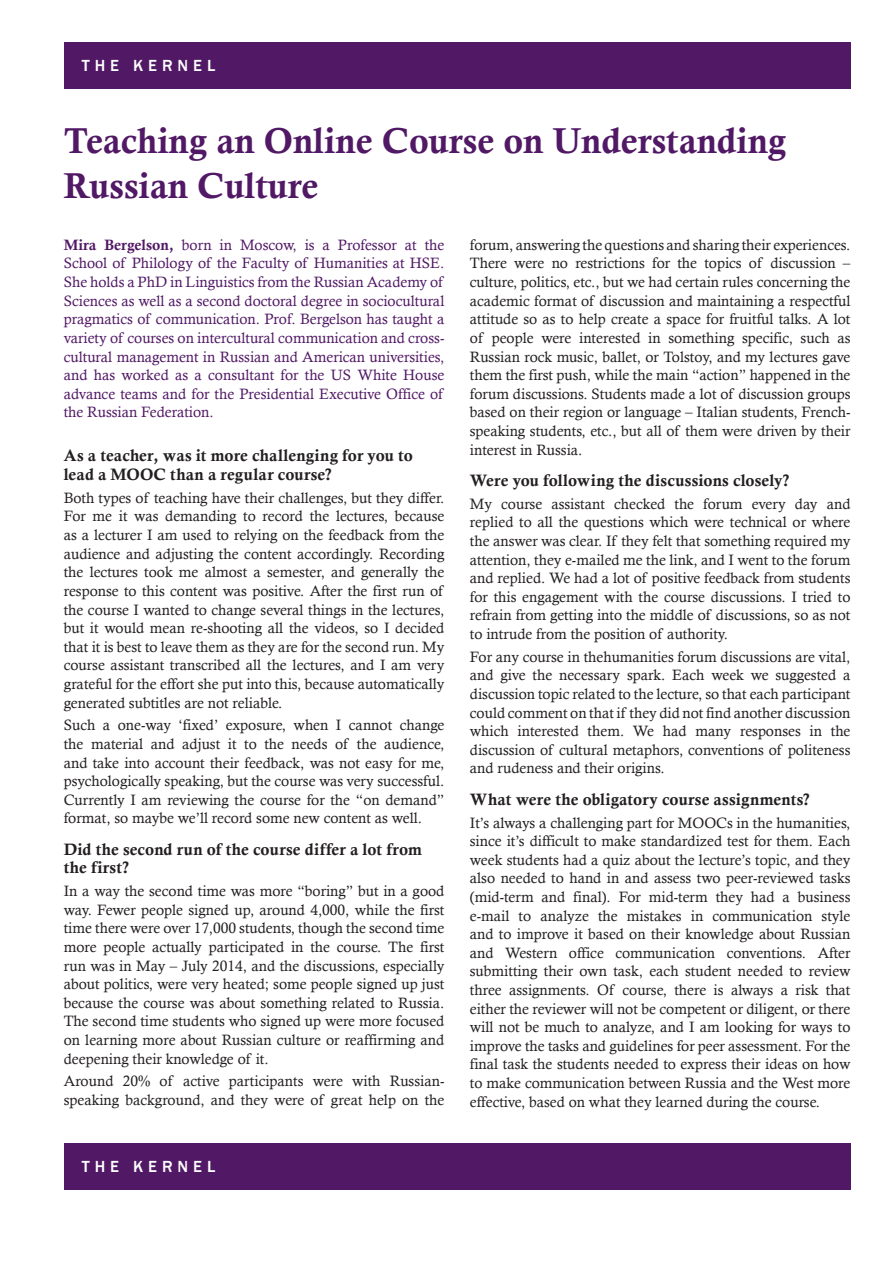
<style>
.page{position:relative;width:893px;height:1263px;background:#fff}
.page>*{position:absolute;margin:0;border:0;box-sizing:border-box;transform-origin:0 0}
.заголовок{font:36px/45px "Calis MT Bol";color:#511865}
.подподзаголовок{font:16.5px/18.6px "Calis MT Bol";letter-spacing:.005em;color:#231f20}
.t1{font:500 16.5px "Franklin Gothic";letter-spacing:.3em;color:#fff}
.текст{font:15px/18.6px "Calisto";color:#231f20;text-align:justify}
.текст-2{font:15px/18.6px "Calisto";color:#511865;text-align:justify}
.s1{font-family:"Calis MT Bol"}
</style>
<div class="page">
<div style="left:64px;top:43px;width:786px;height:46px;background:#511865"></div>
<div style="left:64px;top:1143px;width:786px;height:46px;background:#511865"></div>
<p class="t1" style="left:82px;top:56px;width:135px">THE KERNEL</p>
<p class="заголовок" style="left:64px;top:118px;width:724px">Teaching an Online Course on Understanding<br>Russian Culture</p>
<p class="текст-2" style="left:64px;top:235px;width:382px"><span class="s1">Mira Bergelson,</span> born in Moscow, is a Professor at the School of Philology of the Faculty of Humanities at HSE.<br>She holds a PhD in Linguistics from the Russian Academy of Sciences as well as a second doctoral degree in sociocultural pragmatics of communication. Prof. Bergelson has taught a variety of courses on intercultural communication and cross&shy;cultural management in Russian and American universities, and has worked as a consultant for the US White House advance teams and for the Presidential Executive Office of the Russian Federation.</p>
<p class="подподзаголовок" style="left:64px;top:446px;width:351px">As a teacher, was it more challenging for you to lead a MOOC than a regular course?</p>
<p class="текст" style="left:64px;top:488px;width:382px">Both types of teaching have their challenges, but they differ.<br>For me it was demanding to record the lectures, because as a lecturer I am used to relying on the feedback from the audience and adjusting the content accordingly. Recording the lectures took me almost a semester, and generally the response to this content was positive. After the first run of the course I wanted to change several things in the lectures, but it would mean re-shooting all the videos, so I decided that it is best to leave them as they are for the second run. My course assistant transcribed all the lectures, and I am very grateful for the effort she put into this, because automatically generated subtitles are not reliable.</p>
<p class="текст" style="left:64px;top:716px;width:382px">Such a one-way ‘fixed’ exposure, when I cannot change the material and adjust it to the needs of the audience, and take into account their feedback, was not easy for me, psychologically speaking, but the course was very successful.<br>Currently I am reviewing the course for the “on demand” format, so maybe we’ll record some new content as well.</p>
<p class="подподзаголовок" style="left:64px;top:840px;width:360px">Did the second run of the course differ a lot from the first?</p>
<p class="текст" style="left:64px;top:882px;width:382px">In a way the second time was more “boring” but in a good way. Fewer people signed up, around 4,000, while the first time there were over 17,000 students, though the second time more people actually participated in the course. The first run was in May – July 2014, and the discussions, especially about politics, were very heated; some people signed up just because the course was about something related to Russia.<br>The second time students who signed up were more focused on learning more about Russian culture or reaffirming and deepening their knowledge of it.</p>
<p class="текст" style="left:64px;top:1072px;width:382px">Around 20% of active participants were with Russian&shy;speaking background, and they were of great help on the</p>
<p class="t1" style="left:82px;top:1157px;width:135px">THE KERNEL</p>
<p class="текст" style="left:470px;top:235px;width:382px">forum, answering the questions and sharing their experiences.<br>There were no restrictions for the topics of discussion – culture, politics, etc., but we had certain rules concerning the academic format of discussion and maintaining a respectful attitude so as to help create a space for fruitful talks. A lot of people were interested in something specific, such as Russian rock music, ballet, or Tolstoy, and my lectures gave them the first push, while the main “action” happened in the forum discussions. Students made a lot of discussion groups based on their region or language – Italian students, French&shy;speaking students, etc., but all of them were driven by their interest in Russia.</p>
<p class="подподзаголовок" style="left:470px;top:471px;width:321px">Were you following the discussions closely?</p>
<p class="текст" style="left:470px;top:494px;width:382px">My course assistant checked the forum every day and replied to all the questions which were technical or where the answer was clear. If they felt that something required my attention, they e-mailed me the link, and I went to the forum and replied. We had a lot of positive feedback from students for this engagement with the course discussions. I tried to refrain from getting into the middle of discussions, so as not to intrude from the position of authority.</p>
<p class="текст" style="left:470px;top:647px;width:382px">For any course in thehumanities forum discussions are vital, and give the necessary spark. Each week we suggested a discussion topic related to the lecture, so that each participant could comment on that if they did not find another discussion which interested them. We had many responses in the discussion of cultural metaphors, conventions of politeness and rudeness and their origins.</p>
<p class="подподзаголовок" style="left:470px;top:790px;width:341px">What were the obligatory course assignments?</p>
<p class="текст" style="left:470px;top:813px;width:382px">It’s always a challenging part for MOOCs in the humanities, since it’s difficult to make standardized test for them. Each week students had a quiz about the lecture’s topic, and they also needed to hand in and assess two peer-reviewed tasks (mid-term and final). For mid-term they had a business e-mail to analyze the mistakes in communication style and to improve it based on their knowledge about Russian and Western office communication conventions. After submitting their own task, each student needed to review three assignments. Of course, there is always a risk that either the reviewer will not be competent or diligent, or there will not be much to analyze, and I am looking for ways to improve the tasks and guidelines for peer assessment. For the final task the students needed to express their ideas on how to make communication between Russia and the West more effective, based on what they learned during the course.</p>
</div>
